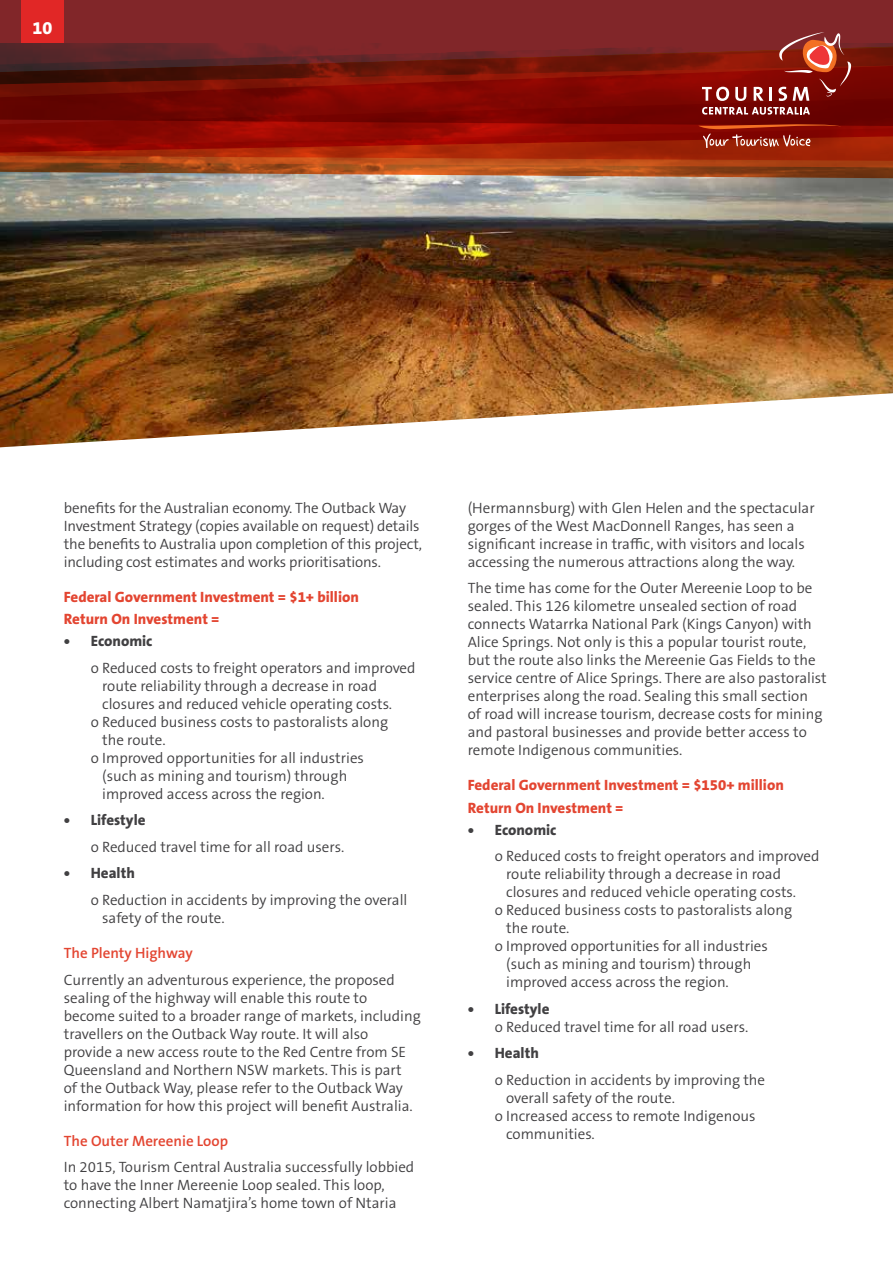
<style>
.page{position:relative;width:893px;height:1263px;background:#fff}
.page>*{position:absolute;margin:0;border:0;box-sizing:border-box;transform-origin:0 0}
.t1{font:800 18px "The Sans B W8";color:#fff}
.t2{font:300 15px/18px "The Sans B W4";color:#414042}
.t3{font:800 15px/22.2px "The Sans B W8";color:#e34531}
.t4{font:800 15px "The Sans B W8";color:#414042}
.t5{font:600 15px "The Sans B W6";color:#e34531}
</style>
<div class="page">
<img style="left:0;top:178px;width:893px;height:269px">
<svg style="left:0;top:101px;width:893px;height:77px;background:#892c17"></svg>
<div style="left:0;top:0;width:893px;height:32px;background:#812629"></div>
<svg style="left:702px;top:107px;width:108px;height:8px"></svg>
<svg style="left:0;top:32px;width:893px;height:69px;background:#781c17"></svg>
<svg style="left:0;top:122px;width:893px;height:39px;background:#9b1907"></svg>
<div style="left:21px;top:0;width:43px;height:43px;background:#e12726"></div>
<p class="t1" style="left:33px;top:16px;width:21px">10</p>
<p class="t2" style="left:64px;top:499px;width:360px">benefits for the Australian economy. The Outback Way Investment Strategy (copies available on request) details the benefits to Australia upon completion of this project, including cost estimates and works prioritisations.</p>
<p class="t3" style="left:64px;top:586px;width:297px">Federal Government Investment = $1+ billion<br>Return On Investment =</p>
<p class="t4" style="left:64px;top:632px;width:90px">• Economic</p>
<p class="t2" style="left:91px;top:659px;width:326px">o Reduced costs to freight operators and improved</p>
<p class="t2" style="left:102px;top:677px;width:276px">route reliability through a decrease in road</p>
<p class="t2" style="left:102px;top:695px;width:291px">closures and reduced vehicle operating costs.</p>
<p class="t2" style="left:91px;top:713px;width:299px">o Reduced business costs to pastoralists along</p>
<p class="t2" style="left:102px;top:731px;width:65px">the route.</p>
<p class="t2" style="left:91px;top:749px;width:275px">o Improved opportunities for all industries</p>
<p class="t2" style="left:102px;top:767px;width:247px">(such as mining and tourism) through</p>
<p class="t2" style="left:102px;top:785px;width:224px">improved access across the region.</p>
<p class="t4" style="left:64px;top:811px;width:83px">• Lifestyle</p>
<p class="t2" style="left:91px;top:838px;width:255px">o Reduced travel time for all road users.</p>
<p class="t4" style="left:64px;top:864px;width:73px">• Health</p>
<p class="t2" style="left:102px;top:891px;width:307px;text-indent:-11px">o Reduction in accidents by improving the overall safety of the route.</p>
<p class="t5" style="left:64px;top:943px;width:130px">The Plenty Highway</p>
<p class="t2" style="left:64px;top:970px;width:359px">Currently an adventurous experience, the proposed sealing of the highway will enable this route to become suited to a broader range of markets, including travellers on the Outback Way route. It will also<br>provide a new access route to the Red Centre from SE Queensland and Northern NSW markets. This is part<br>of the Outback Way, please refer to the Outback Way information for how this project will benefit Australia.</p>
<p class="t5" style="left:64px;top:1131px;width:166px">The Outer Mereenie Loop</p>
<p class="t2" style="left:64px;top:1158px;width:352px">In 2015, Tourism Central Australia successfully lobbied to have the Inner Mereenie Loop sealed. This loop, connecting Albert Namatjira’s home town of Ntaria</p>
<p class="t2" style="left:468px;top:499px;width:348px">(Hermannsburg) with Glen Helen and the spectacular gorges of the West MacDonnell Ranges, has seen a significant increase in traffic, with visitors and locals accessing the numerous attractions along the way.</p>
<p class="t2" style="left:468px;top:579px;width:361px">The time has come for the Outer Mereenie Loop to be sealed. This 126 kilometre unsealed section of road connects Watarrka National Park (Kings Canyon) with Alice Springs. Not only is this a popular tourist route, but the route also links the Mereenie Gas Fields to the service centre of Alice Springs. There are also pastoralist enterprises along the road. Sealing this small section<br>of road will increase tourism, decrease costs for mining and pastoral businesses and provide better access to remote Indigenous communities.</p>
<p class="t3" style="left:468px;top:774px;width:318px">Federal Government Investment = $150+ million<br>Return On Investment =</p>
<p class="t4" style="left:468px;top:820px;width:90px">• Economic</p>
<p class="t2" style="left:495px;top:847px;width:326px">o Reduced costs to freight operators and improved</p>
<p class="t2" style="left:506px;top:865px;width:276px">route reliability through a decrease in road</p>
<p class="t2" style="left:506px;top:883px;width:291px">closures and reduced vehicle operating costs.</p>
<p class="t2" style="left:495px;top:901px;width:299px">o Reduced business costs to pastoralists along</p>
<p class="t2" style="left:506px;top:919px;width:65px">the route.</p>
<p class="t2" style="left:495px;top:937px;width:275px">o Improved opportunities for all industries</p>
<p class="t2" style="left:506px;top:955px;width:247px">(such as mining and tourism) through</p>
<p class="t2" style="left:506px;top:973px;width:224px">improved access across the region.</p>
<p class="t4" style="left:468px;top:999px;width:83px">• Lifestyle</p>
<p class="t2" style="left:495px;top:1018px;width:255px">o Reduced travel time for all road users.</p>
<p class="t4" style="left:468px;top:1044px;width:73px">• Health</p>
<p class="t2" style="left:495px;top:1071px;width:272px">o Reduction in accidents by improving the</p>
<p class="t2" style="left:506px;top:1089px;width:170px">overall safety of the route.</p>
<p class="t2" style="left:495px;top:1107px;width:262px">o Increased access to remote Indigenous</p>
<p class="t2" style="left:506px;top:1125px;width:90px">communities.</p>
</div>
